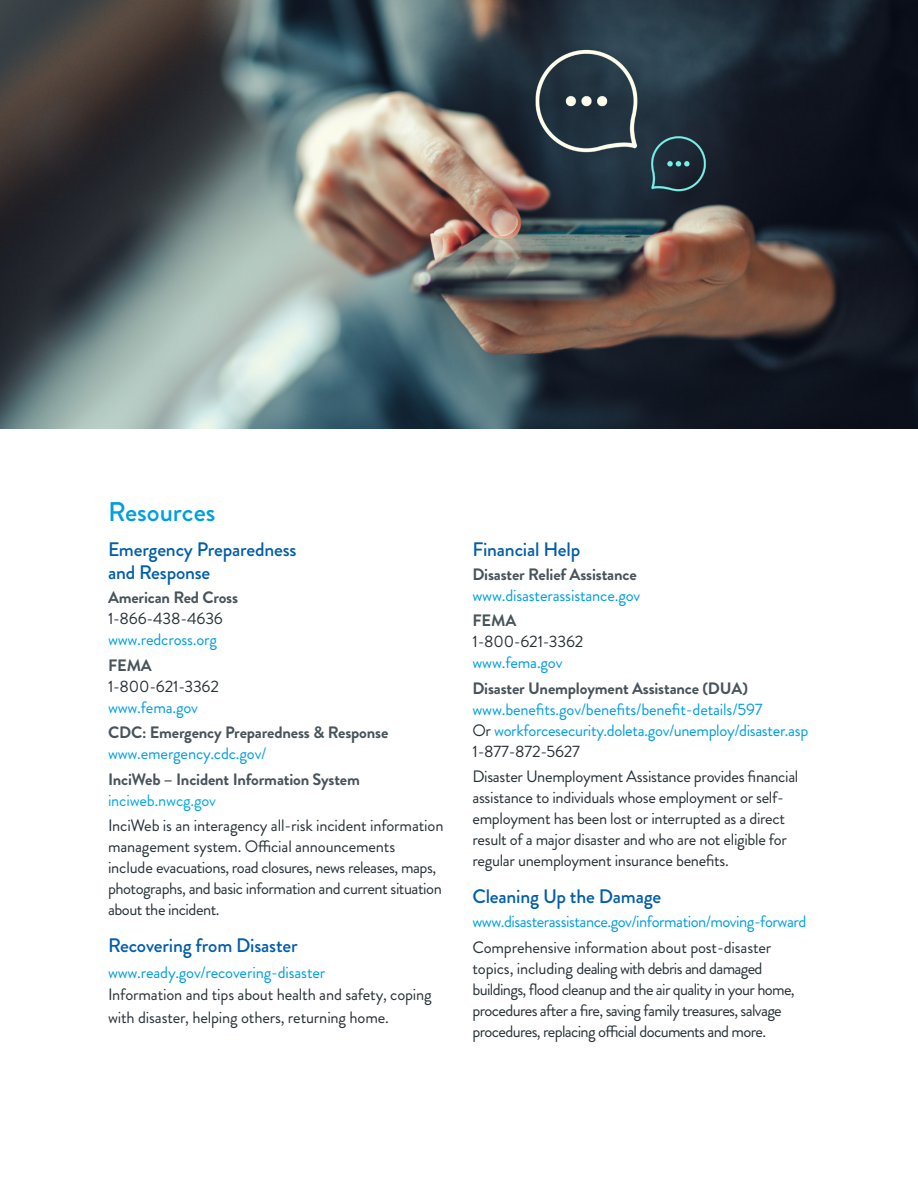
<style>
.page{position:relative;width:918px;height:1188px;background:#fff}
.page>*{position:absolute;margin:0;border:0;box-sizing:border-box;transform-origin:0 0}
.t1{font:500 27px "Brandon Grotesque";color:#009ee2}
.t2{font:500 19.5px/23.4px "Brandon Grotesque";letter-spacing:-.01em;color:#005dac}
.t3{font:16.5px/21px "Brandon Grotesque";letter-spacing:-.02em;color:#273137}
.t4{font:16.5px/21px "Brandon Grotesque";letter-spacing:-.01em;color:#009ee2}
.t5{font:16.5px/21px "Brandon Grotesque";letter-spacing:-.04em;color:#273137}
.t6{font:700 16.5px "Brandon Grotesque";letter-spacing:-.01em;color:#48545b}
.t7{font:16.5px "Brandon Grotesque";letter-spacing:-.03em;color:#009ee2}
.t8{font:16.5px "Brandon Grotesque";letter-spacing:-.01em;color:#00a8e5}
.s1{color:#273137}
</style>
<div class="page">
<img style="left:0;top:0;width:918px;height:428px">
<h1 class="t1" style="left:108px;top:493px;width:109px">Resources</h1>
<p class="t2" style="left:108px;top:538px;width:190px">Emergency Preparedness and Response</p>
<p class="t6" style="left:108px;top:586px;width:132px">American Red Cross</p>
<p class="t3" style="left:108px;top:608px;width:116px">1-866-438-4636</p>
<p class="t4" style="left:108px;top:629px;width:111px">www.redcross.org</p>
<p class="t6" style="left:108px;top:654px;width:45px">FEMA</p>
<p class="t3" style="left:108px;top:676px;width:113px">1-800-621-3362</p>
<p class="t4" style="left:108px;top:697px;width:92px">www.fema.gov</p>
<p class="t6" style="left:108px;top:721px;width:282px">CDC: Emergency Preparedness &amp; Response</p>
<p class="t4" style="left:108px;top:743px;width:160px">www.emergency.cdc.gov/</p>
<p class="t6" style="left:108px;top:768px;width:254px">InciWeb – Incident Information System</p>
<p class="t8" style="left:108px;top:789px;width:109px">inciweb.nwcg.gov</p>
<p class="t3" style="left:108px;top:815px;width:337px">InciWeb is an interagency all-risk incident information management system. Official announcements include evacuations, road closures, news releases, maps, photographs, and basic information and current situation about the incident.</p>
<p class="t2" style="left:108px;top:934px;width:191px">Recovering from Disaster</p>
<p class="t4" style="left:108px;top:962px;width:219px">www.ready.gov/recovering-disaster</p>
<p class="t3" style="left:108px;top:984px;width:325px;line-height:22.5px">Information and tips about health and safety, coping with disaster, helping others, returning home.</p>
<p class="t2" style="left:472px;top:538px;width:109px">Financial Help</p>
<p class="t6" style="left:472px;top:563px;width:166px">Disaster Relief Assistance</p>
<p class="t4" style="left:472px;top:585px;width:169px">www.disasterassistance.gov</p>
<p class="t6" style="left:472px;top:609px;width:45px">FEMA</p>
<p class="t3" style="left:472px;top:631px;width:113px">1-800-621-3362</p>
<p class="t4" style="left:472px;top:652px;width:92px">www.fema.gov</p>
<p class="t6" style="left:472px;top:677px;width:277px">Disaster Unemployment Assistance (DUA)</p>
<p class="t4" style="left:472px;top:699px;width:337px">www.benefits.gov/benefits/benefit-details/597<br><span class="s1">Or</span> workforcesecurity.doleta.gov/unemploy/disaster.asp<br><span class="s1">1-877-872-5627</span></p>
<p class="t3" style="left:472px;top:766px;width:327px">Disaster Unemployment Assistance provides financial assistance to individuals whose employment or self&shy;employment has been lost or interrupted as a direct result of a major disaster and who are not eligible for regular unemployment insurance benefits.</p>
<p class="t2" style="left:472px;top:885px;width:190px">Cleaning Up the Damage</p>
<p class="t7" style="left:472px;top:910px;width:335px">www.disasterassistance.gov/information/moving-forward</p>
<p class="t5" style="left:472px;top:937px;width:324px">Comprehensive information about post-disaster topics, including dealing with debris and damaged buildings, flood cleanup and the air quality in your home, procedures after a fire, saving family treasures, salvage procedures, replacing official documents and more.</p>
</div>
